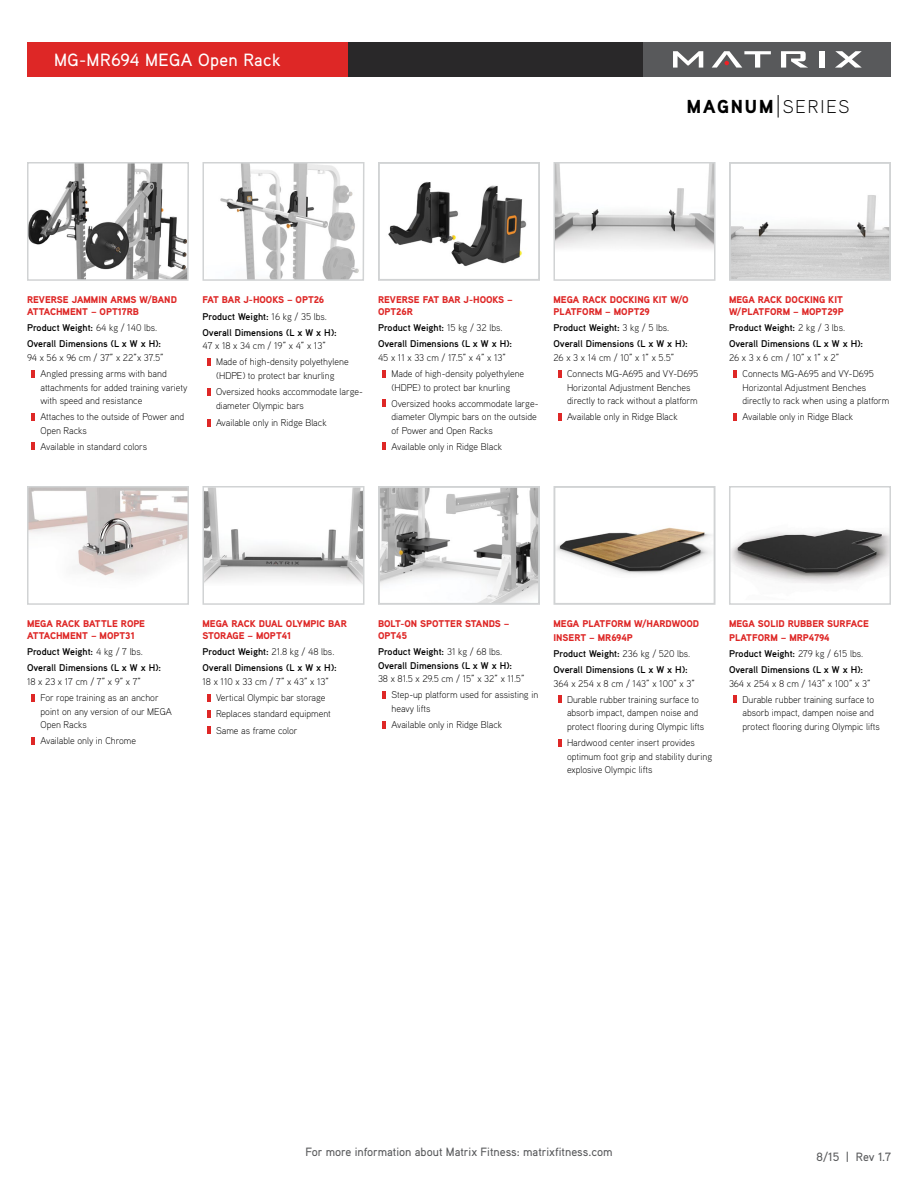
<style>
.page{position:relative;width:918px;height:1188px;background:#fff}
.page>*{position:absolute;margin:0;border:0;box-sizing:border-box;transform-origin:0 0}
.t1{font:900 18.75px "Aaux Pro OT";letter-spacing:.1em;color:#000}
.WHITE_16PT{font:500 17.7px "Aaux Pro OT";letter-spacing:.02em;color:#fff}
.t2{font:500 12px "Aaux Pro OT";color:#58595b}
.t3{font:300 9.75px/13.5px "Aaux Pro OT";color:#000}
.t4{font:700 9.75px/13.5px "Aaux Pro OT";color:#000}
.t5{font:900 9.75px/11.7px "Aaux Pro OT";color:#de2726}
.s1{font-weight:300;font-size:18.45px}
.s2{font-weight:300}
</style>
<div class="page">
<div style="left:251px;top:42px;width:522px;height:35px;background:#292829"></div>
<div style="left:644px;top:42px;width:247px;height:35px;background:#58595b"></div>
<div style="left:27px;top:42px;width:321px;height:35px;background:#de2726"></div>
<svg style="left:673px;top:51px;width:30px;height:17px"></svg>
<svg style="left:781px;top:51px;width:27px;height:17px"></svg>
<svg style="left:835px;top:51px;width:27px;height:17px"></svg>
<div style="left:820px;top:51px;width:5px;height:17px;background:#fff"></div>
<svg style="left:712px;top:51px;width:59px;height:17px"></svg>
<img style="left:30px;top:165px;width:156px;height:113px">
<div style="left:27px;top:162px;width:162px;height:119px;border:2px solid #d1d3d4"></div>
<img style="left:220px;top:165px;width:139px;height:113px">
<div style="left:203px;top:162px;width:161px;height:119px;border:2px solid #d1d3d4"></div>
<svg style="left:32px;top:370px;width:3px;height:7px"></svg>
<svg style="left:32px;top:413px;width:3px;height:7px"></svg>
<svg style="left:32px;top:443px;width:3px;height:7px"></svg>
<svg style="left:207px;top:358px;width:3px;height:7px"></svg>
<svg style="left:207px;top:388px;width:3px;height:7px"></svg>
<svg style="left:207px;top:419px;width:3px;height:7px"></svg>
<img style="left:388px;top:182px;width:139px;height:84px">
<div style="left:378px;top:162px;width:162px;height:119px;border:2px solid #d1d3d4"></div>
<svg style="left:382px;top:370px;width:4px;height:7px"></svg>
<svg style="left:382px;top:400px;width:4px;height:7px"></svg>
<svg style="left:382px;top:443px;width:4px;height:7px"></svg>
<img style="left:732px;top:195px;width:156px;height:83px">
<div style="left:729px;top:162px;width:162px;height:119px;border:2px solid #d1d3d4"></div>
<svg style="left:734px;top:370px;width:3px;height:7px"></svg>
<svg style="left:734px;top:413px;width:3px;height:7px"></svg>
<img style="left:30px;top:489px;width:156px;height:88px">
<div style="left:27px;top:486px;width:162px;height:119px;border:2px solid #d1d3d4"></div>
<img style="left:205px;top:489px;width:156px;height:94px">
<div style="left:202px;top:486px;width:162px;height:119px;border:2px solid #d1d3d4"></div>
<img style="left:557px;top:165px;width:156px;height:84px">
<div style="left:554px;top:162px;width:162px;height:119px;border:2px solid #d1d3d4"></div>
<svg style="left:558px;top:370px;width:3px;height:7px"></svg>
<svg style="left:558px;top:413px;width:3px;height:7px"></svg>
<svg style="left:32px;top:694px;width:3px;height:7px"></svg>
<svg style="left:32px;top:737px;width:3px;height:7px"></svg>
<svg style="left:207px;top:694px;width:3px;height:7px"></svg>
<svg style="left:207px;top:710px;width:3px;height:7px"></svg>
<svg style="left:207px;top:726px;width:3px;height:8px"></svg>
<svg style="left:558px;top:696px;width:3px;height:7px"></svg>
<svg style="left:558px;top:739px;width:3px;height:7px"></svg>
<svg style="left:734px;top:696px;width:3px;height:7px"></svg>
<img style="left:557px;top:527px;width:155px;height:47px">
<div style="left:554px;top:486px;width:162px;height:119px;border:2px solid #d1d3d4"></div>
<img style="left:732px;top:529px;width:156px;height:55px">
<div style="left:729px;top:486px;width:162px;height:119px;border:2px solid #d1d3d4"></div>
<img style="left:381px;top:489px;width:156px;height:113px">
<div style="left:378px;top:486px;width:162px;height:119px;border:2px solid #d1d3d4"></div>
<svg style="left:382px;top:691px;width:4px;height:7px"></svg>
<svg style="left:382px;top:721px;width:4px;height:7px"></svg>
<svg style="left:778px;top:95px;width:1px;height:23px"></svg>
<p class="WHITE_16PT" style="left:54px;top:49px;width:228px">MG-MR694 MEGA Open Rack</p>
<h1 class="t1" style="left:687px;top:94px;width:164px">MAGNUM <span class="s1">SERIES</span></h1>
<p class="t5" style="left:27px;top:294px;width:152px">REVERSE JAMMIN ARMS W/BAND<br>ATTACHMENT – OPT17RB</p>
<p class="t4" style="left:27px;top:321px;width:132px">Product Weight: <span class="s2">64 kg / 140 lbs.</span></p>
<p class="t4" style="left:27px;top:337px;width:138px">Overall Dimensions (L x W x H):<br><span class="s2">94 x 56 x 96 cm / 37” x 22”x 37.5”</span></p>
<p class="t3" style="left:40px;top:367px;width:149px">Angled pressing arms with band attachments for added training variety with speed and resistance</p>
<p class="t3" style="left:40px;top:410px;width:145px">Attaches to the outside of Power and<br>Open Racks</p>
<p class="t3" style="left:41px;top:440px;width:108px">Available in standard colors</p>
<p class="t5" style="left:202px;top:294px;width:123px">FAT BAR J-HOOKS – OPT26</p>
<p class="t4" style="left:202px;top:309px;width:126px">Product Weight: <span class="s2">16 kg / 35 lbs.</span></p>
<p class="t4" style="left:202px;top:325px;width:136px">Overall Dimensions (L x W x H):<br><span class="s2">47 x 18 x 34 cm / 19” x 4” x 13”</span></p>
<p class="t3" style="left:216px;top:355px;width:134px">Made of high-density polyethylene (HDPE) to protect bar knurling</p>
<p class="t3" style="left:216px;top:385px;width:148px">Oversized hooks accommodate large&shy;diameter Olympic bars</p>
<p class="t3" style="left:216px;top:416px;width:112px">Available only in Ridge Black</p>
<p class="t5" style="left:378px;top:294px;width:136px">REVERSE FAT BAR J-HOOKS –<br>OPT26R</p>
<p class="t4" style="left:378px;top:321px;width:126px">Product Weight: <span class="s2">15 kg / 32 lbs.</span></p>
<p class="t4" style="left:378px;top:337px;width:136px">Overall Dimensions (L x W x H):<br><span class="s2">45 x 11 x 33 cm / 17.5” x 4” x 13”</span></p>
<p class="t3" style="left:392px;top:367px;width:134px">Made of high-density polyethylene (HDPE) to protect bar knurling</p>
<p class="t3" style="left:392px;top:396px;width:148px">Oversized hooks accommodate large&shy;diameter Olympic bars on the outside of Power and Open Racks</p>
<p class="t3" style="left:392px;top:440px;width:112px">Available only in Ridge Black</p>
<p class="t5" style="left:554px;top:294px;width:137px">MEGA RACK DOCKING KIT W/O<br>PLATFORM – MOPT29</p>
<p class="t4" style="left:554px;top:321px;width:117px">Product Weight: <span class="s2">3 kg / 5 lbs.</span></p>
<p class="t4" style="left:554px;top:337px;width:136px">Overall Dimensions (L x W x H):<br><span class="s2">26 x 3 x 14 cm / 10” x 1” x 5.5”</span></p>
<p class="t3" style="left:567px;top:367px;width:133px">Connects MG-A695 and VY-D695<br>Horizontal Adjustment Benches directly to rack without a platform</p>
<p class="t3" style="left:567px;top:410px;width:112px">Available only in Ridge Black</p>
<p class="t5" style="left:729px;top:294px;width:116px">MEGA RACK DOCKING KIT<br>W/PLATFORM – MOPT29P</p>
<p class="t4" style="left:729px;top:321px;width:118px">Product Weight: <span class="s2">2 kg / 3 lbs.</span></p>
<p class="t4" style="left:729px;top:337px;width:136px">Overall Dimensions (L x W x H):<br><span class="s2">26 x 3 x 6 cm / 10” x 1” x 2”</span></p>
<p class="t3" style="left:742px;top:367px;width:148px">Connects MG-A695 and VY-D695<br>Horizontal Adjustment Benches directly to rack when using a platform</p>
<p class="t3" style="left:743px;top:410px;width:112px">Available only in Ridge Black</p>
<p class="t5" style="left:27px;top:618px;width:120px">MEGA RACK BATTLE ROPE<br>ATTACHMENT – MOPT31</p>
<p class="t4" style="left:27px;top:645px;width:117px">Product Weight: <span class="s2">4 kg / 7 lbs.</span></p>
<p class="t4" style="left:27px;top:661px;width:136px">Overall Dimensions (L x W x H):<br><span class="s2">18 x 23 x 17 cm / 7” x 9” x 7”</span></p>
<p class="t3" style="left:40px;top:691px;width:133px">For rope training as an anchor point on any version of our MEGA<br>Open Racks</p>
<p class="t3" style="left:41px;top:734px;width:97px">Available only in Chrome</p>
<p class="t5" style="left:202px;top:618px;width:146px">MEGA RACK DUAL OLYMPIC BAR<br>STORAGE – MOPT41</p>
<p class="t4" style="left:202px;top:645px;width:133px">Product Weight: <span class="s2">21.8 kg / 48 lbs.</span></p>
<p class="t4" style="left:202px;top:661px;width:136px">Overall Dimensions (L x W x H):<br><span class="s2">18 x 110 x 33 cm / 7” x 43” x 13”</span></p>
<p class="t3" style="left:216px;top:691px;width:111px">Vertical Olympic bar storage</p>
<p class="t3" style="left:216px;top:707px;width:116px">Replaces standard equipment</p>
<p class="t3" style="left:216px;top:723px;width:83px">Same as frame color</p>
<p class="t5" style="left:378px;top:618px;width:133px">BOLT-ON SPOTTER STANDS –<br>OPT45</p>
<p class="t4" style="left:378px;top:645px;width:148px">Product Weight: <span class="s2">31 kg / 68 lbs.<br></span>Overall Dimensions (L x W x H):<br><span class="s2">38 x 81.5 x 29.5 cm / 15” x 32” x 11.5”</span></p>
<p class="t3" style="left:392px;top:688px;width:148px">Step-up platform used for assisting in heavy lifts</p>
<p class="t3" style="left:392px;top:718px;width:112px">Available only in Ridge Black</p>
<p class="t5" style="left:554px;top:617px;width:147px;line-height:13.5px">MEGA PLATFORM W/HARDWOOD<br>INSERT – MR694P</p>
<p class="t4" style="left:554px;top:647px;width:138px">Product Weight: <span class="s2">236 kg / 520 lbs.</span></p>
<p class="t4" style="left:554px;top:663px;width:143px">Overall Dimensions (L x W x H):<br><span class="s2">364 x 254 x 8 cm / 143” x 100” x 3”</span></p>
<p class="t3" style="left:567px;top:693px;width:139px">Durable rubber training surface to absorb impact, dampen noise and protect flooring during Olympic lifts</p>
<p class="t3" style="left:567px;top:736px;width:147px">Hardwood center insert provides optimum foot grip and stability during explosive Olympic lifts</p>
<p class="t5" style="left:729px;top:617px;width:141px;line-height:13.5px">MEGA SOLID RUBBER SURFACE<br>PLATFORM – MRP4794</p>
<p class="t4" style="left:729px;top:647px;width:136px">Product Weight: <span class="s2">279 kg / 615 lbs.</span></p>
<p class="t4" style="left:729px;top:663px;width:143px">Overall Dimensions (L x W x H):<br><span class="s2">364 x 254 x 8 cm / 143” x 100” x 3”</span></p>
<p class="t3" style="left:742px;top:693px;width:139px">Durable rubber training surface to absorb impact, dampen noise and protect flooring during Olympic lifts</p>
<p class="t2" style="left:305px;top:1145px;width:309px">For more information about Matrix Fitness: matrixfitness.com</p>
<p class="t2" style="left:817px;top:1149px;width:76px">8/15 | Rev 1.7</p>
</div>
